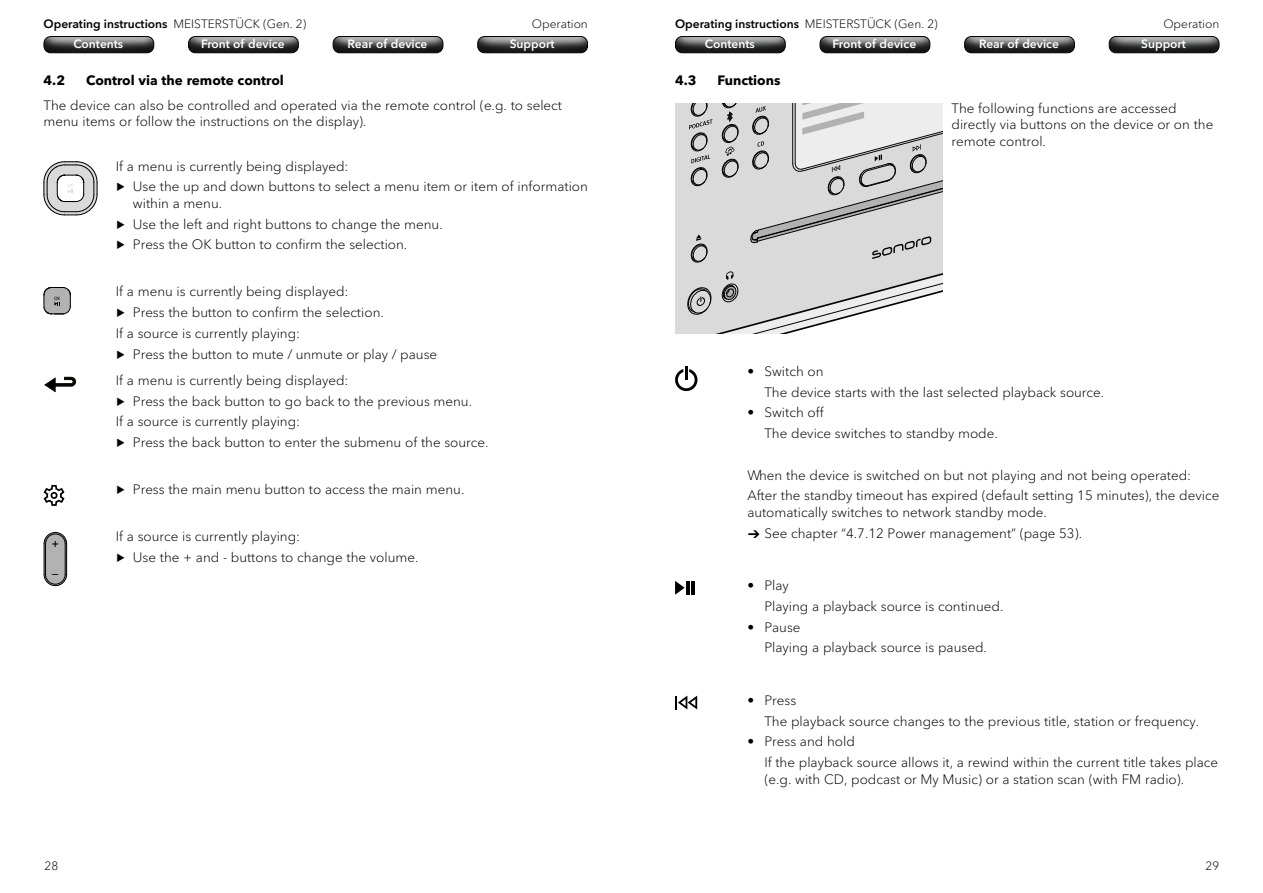
<style>
.page{position:relative;width:1263px;height:893px;background:#fff}
.page>*{position:absolute;margin:0;border:0;box-sizing:border-box;transform-origin:0 0}
.t1{font:300 13.5px/20.7px "Avenir Next LT Pro";color:#000}
.t2{font:700 13.5px "Avenir Next LT Pro";color:#000}
.t3{font:600 12px "Avenir Next LT Pro";color:#000}
.t4{font:600 12px "Avenir Next LT Pro";color:#fff}
.t5{font:300 12px "Avenir Next LT Pro";color:#000}
.t6{font:5.25px "Calibri";color:#dadada}
.t7{font:5.25px "Calibri";color:#000}
.s1{font-weight:300}
</style>
<div class="page">
<div style="left:174px;top:36px;width:138px;height:19px;background:#000;opacity:.67"></div>
<div style="left:188px;top:36px;width:111px;height:17px;border:1px solid #000;border-radius:7px"></div>
<div style="left:318px;top:36px;width:139px;height:19px;background:#000;opacity:.67"></div>
<div style="left:333px;top:36px;width:110px;height:17px;border:1px solid #000;border-radius:7px"></div>
<div style="left:29px;top:36px;width:139px;height:19px;background:#000;opacity:.67"></div>
<div style="left:44px;top:36px;width:110px;height:17px;border:1px solid #000;border-radius:7px"></div>
<div style="left:462px;top:36px;width:139px;height:19px;background:#000;opacity:.67"></div>
<div style="left:477px;top:36px;width:111px;height:17px;border:1px solid #000;border-radius:7px"></div>
<div style="left:805px;top:36px;width:139px;height:19px;background:#000;opacity:.67"></div>
<div style="left:820px;top:36px;width:110px;height:17px;border:1px solid #000;border-radius:7px"></div>
<div style="left:949px;top:36px;width:139px;height:19px;background:#000;opacity:.67"></div>
<div style="left:964px;top:36px;width:111px;height:17px;border:1px solid #000;border-radius:7px"></div>
<div style="left:660px;top:36px;width:139px;height:19px;background:#000;opacity:.67"></div>
<div style="left:675px;top:36px;width:111px;height:17px;border:1px solid #000;border-radius:7px"></div>
<div style="left:1094px;top:36px;width:139px;height:19px;background:#000;opacity:.67"></div>
<div style="left:1109px;top:36px;width:110px;height:17px;border:1px solid #000;border-radius:7px"></div>
<svg style="left:44px;top:161px;width:54px;height:55px"></svg>
<svg style="left:44px;top:287px;width:27px;height:28px"></svg>
<svg style="left:45px;top:377px;width:31px;height:14px"></svg>
<svg style="left:44px;top:485px;width:21px;height:21px"></svg>
<svg style="left:44px;top:532px;width:23px;height:54px"></svg>
<svg style="left:675px;top:103px;width:268px;height:230px;background:#cecece"></svg>
<svg style="left:675px;top:369px;width:22px;height:22px"></svg>
<hr style="left:685px;top:366px;width:3px;height:14px;background:#000">
<hr style="left:686px;top:581px;width:3px;height:14px;background:#000">
<svg style="left:675px;top:581px;width:10px;height:14px"></svg>
<hr style="left:691px;top:581px;width:3px;height:14px;background:#000">
<svg style="left:675px;top:696px;width:22px;height:13px"></svg>
<p class="t3" style="left:44px;top:16px;width:264px">Operating instructions <span class="s1">MEISTERSTÜCK (Gen. 2)</span></p>
<p class="t5" style="left:532px;top:13px;width:58px">Operation</p>
<p class="t4" style="left:73px;top:37px;width:51px">Contents</p>
<p class="t4" style="left:201px;top:37px;width:85px">Front of device</p>
<p class="t4" style="left:348px;top:37px;width:81px">Rear of device</p>
<p class="t4" style="left:510px;top:37px;width:46px">Support</p>
<p class="t2" style="left:44px;top:72px;width:23px">4.2</p>
<p class="t2" style="left:86px;top:72px;width:199px">Control via the remote control</p>
<p class="t1" style="left:44px;top:96px;width:520px;line-height:16.5px">The device can also be controlled and operated via the remote control (e.g. to select menu items or follow the instructions on the display).</p>
<p class="t6" style="left:67px;top:182px;width:8px">OK</p>
<p class="t1" style="left:133px;top:155px;width:457px;text-indent:-17px">If a menu is currently being displayed:<br>Use the up and down buttons to select a menu item or item of information</p>
<p class="t1" style="left:133px;top:192px;width:311px">within a menu.<br>Use the left and right buttons to change the menu.<br>Press the OK button to confirm the selection.</p>
<p class="t7" style="left:54px;top:295px;width:8px">OK</p>
<p class="t1" style="left:116px;top:281px;width:234px">If a menu is currently being displayed:</p>
<p class="t1" style="left:133px;top:302px;width:253px">Press the button to confirm the selection.</p>
<p class="t1" style="left:116px;top:322px;width:186px">If a source is currently playing:</p>
<p class="t1" style="left:133px;top:343px;width:306px">Press the button to mute / unmute or play / pause</p>
<p class="t1" style="left:116px;top:369px;width:234px">If a menu is currently being displayed:</p>
<p class="t1" style="left:133px;top:390px;width:341px">Press the back button to go back to the previous menu.</p>
<p class="t1" style="left:116px;top:411px;width:186px">If a source is currently playing:</p>
<p class="t1" style="left:133px;top:432px;width:357px">Press the back button to enter the submenu of the source.</p>
<p class="t1" style="left:133px;top:479px;width:333px">Press the main menu button to access the main menu.</p>
<p class="t1" style="left:133px;top:526px;width:287px;text-indent:-17px">If a source is currently playing:<br>Use the + and - buttons to change the volume.</p>
<p class="t3" style="left:675px;top:16px;width:264px">Operating instructions <span class="s1">MEISTERSTÜCK (Gen. 2)</span></p>
<p class="t5" style="left:1163px;top:13px;width:58px">Operation</p>
<p class="t4" style="left:705px;top:37px;width:51px">Contents</p>
<p class="t4" style="left:833px;top:37px;width:85px">Front of device</p>
<p class="t4" style="left:979px;top:37px;width:81px">Rear of device</p>
<p class="t4" style="left:1141px;top:37px;width:46px">Support</p>
<p class="t2" style="left:675px;top:72px;width:23px">4.3</p>
<p class="t2" style="left:718px;top:72px;width:64px">Functions</p>
<p class="t1" style="left:951px;top:99px;width:263px;line-height:16.5px">The following functions are accessed directly via buttons on the device or on the remote control.</p>
<p class="t1" style="left:764px;top:360px;width:341px;text-indent:-17px">• Switch on<br>The device starts with the last selected playback source.</p>
<p class="t1" style="left:764px;top:402px;width:235px;text-indent:-17px">• Switch off<br>The device switches to standby mode.</p>
<p class="t1" style="left:747px;top:464px;width:473px">When the device is switched on but not playing and not being operated:<br>After the standby timeout has expired (default setting 15 minutes), the device</p>
<p class="t1" style="left:764px;top:501px;width:319px;text-indent:-17px">automatically switches to network standby mode.<br>See chapter “4.7.12 Power management” (page 53).</p>
<p class="t1" style="left:764px;top:574px;width:241px;text-indent:-17px">• Play<br>Playing a playback source is continued.</p>
<p class="t1" style="left:764px;top:616px;width:224px;text-indent:-17px">• Pause<br>Playing a playback source is paused.</p>
<p class="t1" style="left:764px;top:689px;width:436px;text-indent:-17px">• Press<br>The playback source changes to the previous title, station or frequency.</p>
<p class="t1" style="left:764px;top:731px;width:455px;text-indent:-17px">• Press and hold<br>If the playback source allows it, a rewind within the current title takes place</p>
<p class="t1" style="left:764px;top:768px;width:421px">(e.g. with CD, podcast or My Music) or a station scan (with FM radio).</p>
<p class="t5" style="left:45px;top:856px;width:15px">28</p>
<p class="t5" style="left:1206px;top:856px;width:15px">29</p>
</div>
